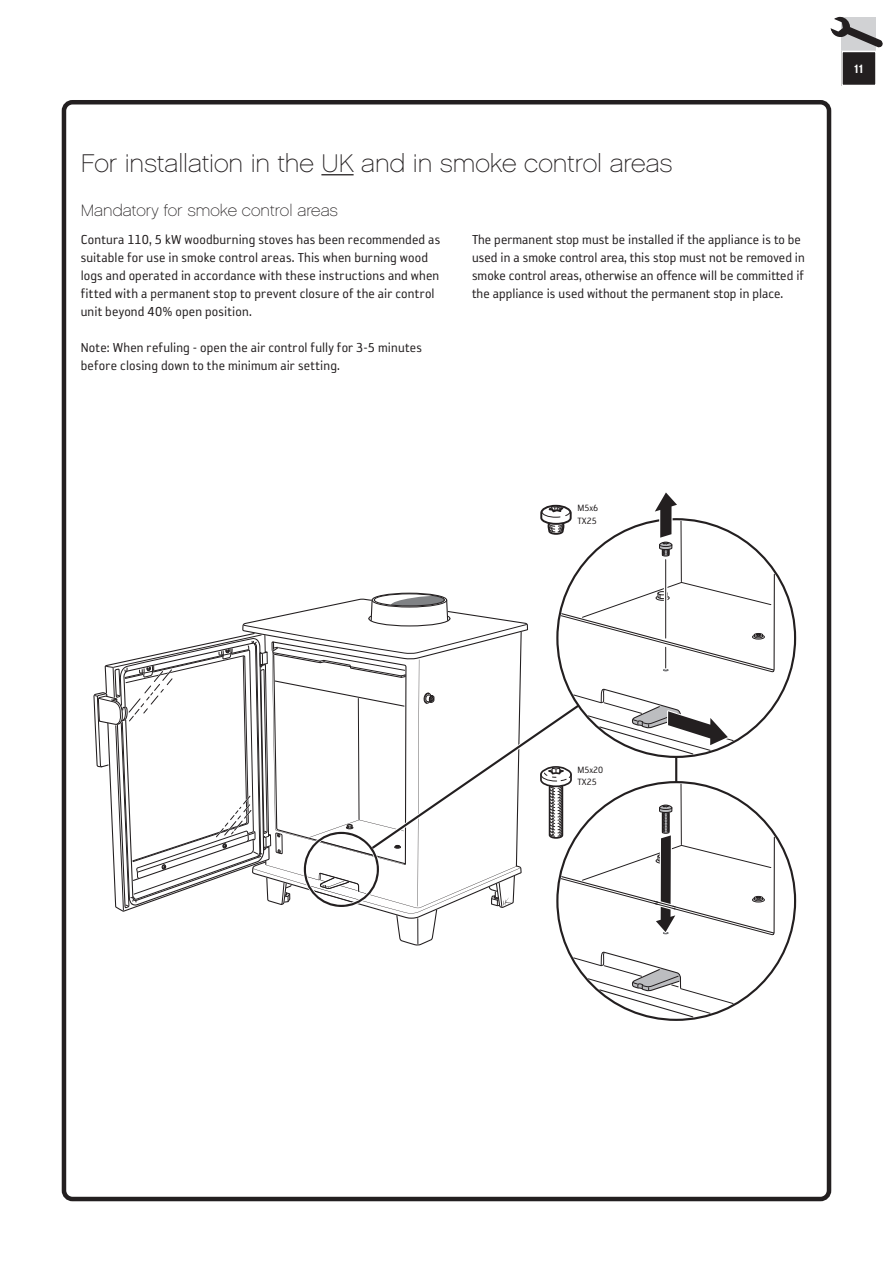
<style>
.page{position:relative;width:893px;height:1263px;background:#fff}
.page>*{position:absolute;margin:0;border:0;box-sizing:border-box;transform-origin:0 0}
.t1{font:25.5px "Chalet Paris Nineteen Sixty";color:#231f20}
.t2{font:16.5px "Chalet Paris Nineteen Sixty";color:#231f20}
.t3{font:15px/18px "Reykjavik One OT A Gauge";letter-spacing:.005em;color:#231f20}
.t4{font:12px "Chalet New York Nineteen Sixty";color:#fff}
.t5{font:10.5px/12.6px "Reykjavik One OT A Gauge";color:#231f20}
</style>
<div class="page">
<div style="left:842px;top:17px;width:34px;height:68px;background:linear-gradient(to right,#d1d2d4,#d1d2d4)"></div>
<div style="left:842px;top:51px;width:34px;height:34px;background:#231f20"></div>
<div style="left:841px;top:51px;width:36px;height:35px;border:2px solid #fff"></div>
<svg style="left:93px;top:592px;width:436px;height:354px"></svg>
<hr style="left:675px;top:638px;width:2px;height:263px;background:#231f20">
<div style="left:557px;top:519px;width:238px;height:238px;background:#fff;border-radius:50%"></div>
<hr style="left:681px;top:521px;width:1px;height:61px;background:#231f20">
<svg style="left:573px;top:952px;width:160px;height:66px"></svg>
<svg style="left:560px;top:573px;width:215px;height:100px"></svg>
<hr style="left:664px;top:560px;width:3px;height:78px;background:#fff">
<hr style="left:665px;top:560px;width:1px;height:78px;background:#231f20">
<svg style="left:650px;top:492px;width:31px;height:65px"></svg>
<svg style="left:573px;top:689px;width:160px;height:66px"></svg>
<svg style="left:540px;top:504px;width:32px;height:31px"></svg>
<svg style="left:540px;top:765px;width:235px;height:171px"></svg>
<svg style="left:830px;top:17px;width:53px;height:31px"></svg>
<hr style="left:321px;top:174px;width:33px;height:1px;background:#231f20">
<div style="left:62px;top:100px;width:769px;height:1101px;border:4px solid #231f20;border-radius:9px"></div>
<h1 class="t1" style="left:81px;top:149px;width:593px">For installation in the UK and in smoke control areas</h1>
<p class="t2" style="left:81px;top:201px;width:259px">Mandatory for smoke control areas</p>
<p class="t3" style="left:81px;top:230px;width:361px">Contura 110, 5 kW woodburning stoves has been recommended as suitable for use in smoke control areas. This when burning wood logs and operated in accordance with these instructions and when fitted with a permanent stop to prevent closure of the air control unit beyond 40% open position.</p>
<p class="t3" style="left:81px;top:338px;width:343px">Note: When refuling - open the air control fully for 3-5 minutes before closing down to the minimum air setting.</p>
<p class="t3" style="left:472px;top:230px;width:334px">The permanent stop must be installed if the appliance is to be used in a smoke control area, this stop must not be removed in smoke control areas, otherwise an offence will be committed if the appliance is used without the permanent stop in place.</p>
<p class="t4" style="left:854px;top:61px;width:11px">11</p>
<p class="t5" style="left:577px;top:502px;width:22px">M5x6<br>TX25</p>
<p class="t5" style="left:577px;top:763px;width:27px">M5x20<br>TX25</p>
</div>
